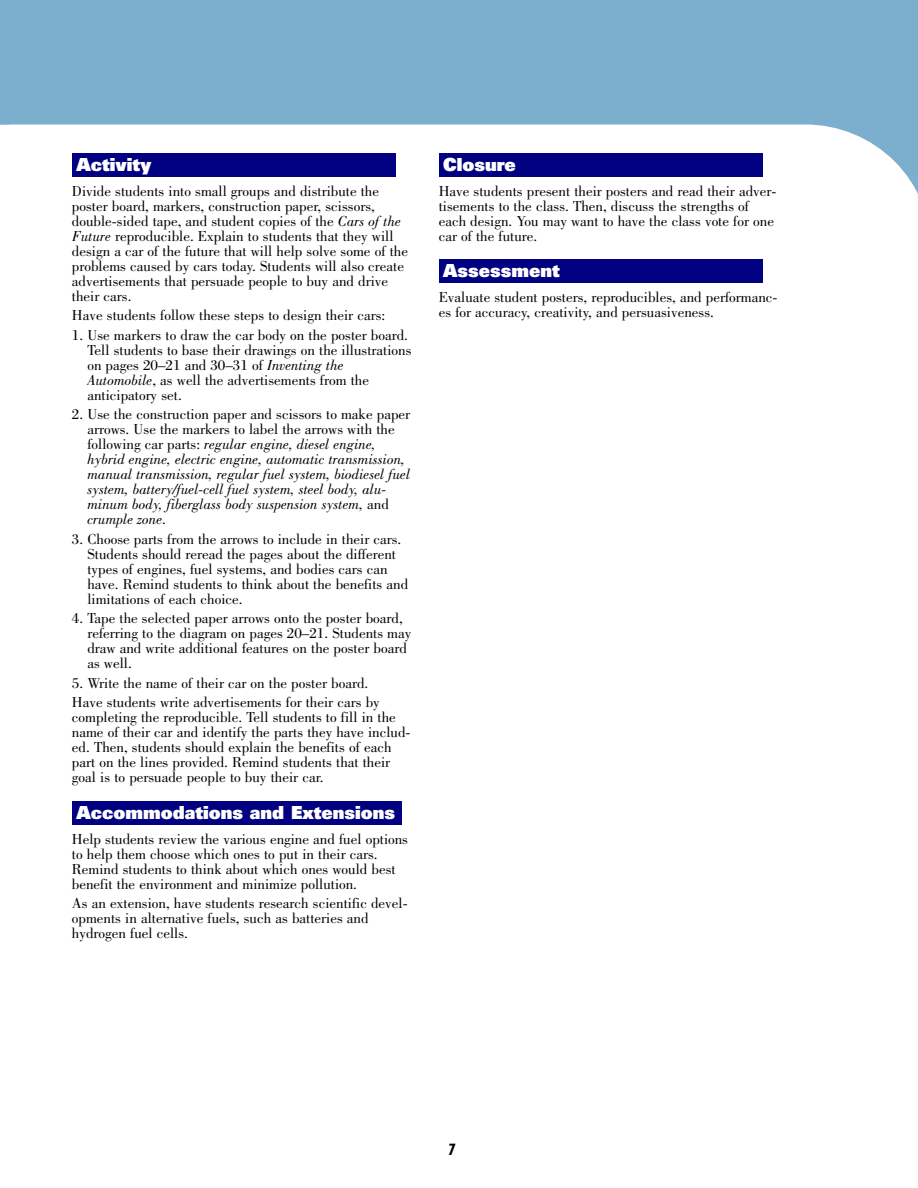
<style>
.page{position:relative;width:918px;height:1188px;background:#fff}
.page>*{position:absolute;margin:0;border:0;box-sizing:border-box;transform-origin:0 0}
.t1{font:18px "Univers LT Std X Black";color:#fff}
.t2{font:15px/15px "Bodoni Std";color:#000}
.t3{font:italic 15px/15px "Bodoni Std";color:#000}
.t4{font:700 condensed 15px "Futura Std";color:#000}
.s1{font-style:italic}
.s2{font-style:normal}
</style>
<div class="page">
<svg style="left:0;top:0;width:918px;height:194px;fill:#7caece"></svg>
<div style="left:72px;top:153px;width:324px;height:23px;background:#000080"></div>
<div style="left:439px;top:260px;width:324px;height:23px;background:#000080"></div>
<div style="left:439px;top:153px;width:324px;height:23px;background:#000080"></div>
<div style="left:72px;top:801px;width:329px;height:23px;background:#000080"></div>
<p class="t1" style="left:76px;top:158px;width:76px">Activity</p>
<p class="t2" style="left:72px;top:185px;width:338px">Divide students into small groups and distribute the poster board, markers, construction paper, scissors, double-sided tape, and student copies of the <span class="s1">Cars of the Future</span> reproducible. Explain to students that they will design a car of the future that will help solve some of the problems caused by cars today. Students will also create advertisements that persuade people to buy and drive their cars.</p>
<p class="t2" style="left:72px;top:309px;width:315px">Have students follow these steps to design their cars:</p>
<p class="t2" style="left:87px;top:329px;width:326px;text-indent:-15px">1. Use markers to draw the car body on the poster board.<br>Tell students to base their drawings on the illustrations on pages 20–21 and 30–31 of <span class="s1">Inventing the Automobile</span>, as well the advertisements from the anticipatory set.</p>
<p class="t3" style="left:87px;top:408px;width:324px;text-indent:-15px"><span class="s2">2. Use the construction paper and scissors to make paper arrows. Use the markers to label the arrows with the following car parts:</span> regular engine, diesel engine, hybrid engine, electric engine, automatic transmission, manual transmission, regular fuel system, biodiesel fuel system, battery/fuel-cell fuel system, steel body, alu&shy;minum body, fiberglass body suspension system, <span class="s2">and </span>crumple zone<span class="s2">.</span></p>
<p class="t2" style="left:87px;top:533px;width:322px;text-indent:-15px">3. Choose parts from the arrows to include in their cars.<br>Students should reread the pages about the different types of engines, fuel systems, and bodies cars can have. Remind students to think about the benefits and limitations of each choice.</p>
<p class="t2" style="left:87px;top:612px;width:326px;text-indent:-15px">4. Tape the selected paper arrows onto the poster board, referring to the diagram on pages 20–21. Students may draw and write additional features on the poster board as well.</p>
<p class="t2" style="left:72px;top:674px;width:309px;line-height:19.5px">5. Write the name of their car on the poster board.<br>Have students write advertisements for their cars by</p>
<p class="t2" style="left:72px;top:711px;width:340px">completing the reproducible. Tell students to fill in the name of their car and identify the parts they have includ&shy;ed. Then, students should explain the benefits of each part on the lines provided. Remind students that their goal is to persuade people to buy their car.</p>
<p class="t1" style="left:76px;top:806px;width:320px">Accommodations and Extensions</p>
<p class="t2" style="left:72px;top:833px;width:338px">Help students review the various engine and fuel options to help them choose which ones to put in their cars.<br>Remind students to think about which ones would best benefit the environment and minimize pollution.</p>
<p class="t2" style="left:72px;top:897px;width:337px">As an extension, have students research scientific devel&shy;opments in alternative fuels, such as batteries and hydrogen fuel cells.</p>
<p class="t1" style="left:443px;top:158px;width:74px">Closure</p>
<p class="t2" style="left:439px;top:185px;width:339px">Have students present their posters and read their adver&shy;tisements to the class. Then, discuss the strengths of each design. You may want to have the class vote for one car of the future.</p>
<p class="t1" style="left:443px;top:264px;width:118px">Assessment</p>
<p class="t2" style="left:439px;top:291px;width:340px">Evaluate student posters, reproducibles, and performanc&shy;es for accuracy, creativity, and persuasiveness.</p>
<p class="t4" style="left:449px;top:1143px;width:9px">7</p>
</div>
